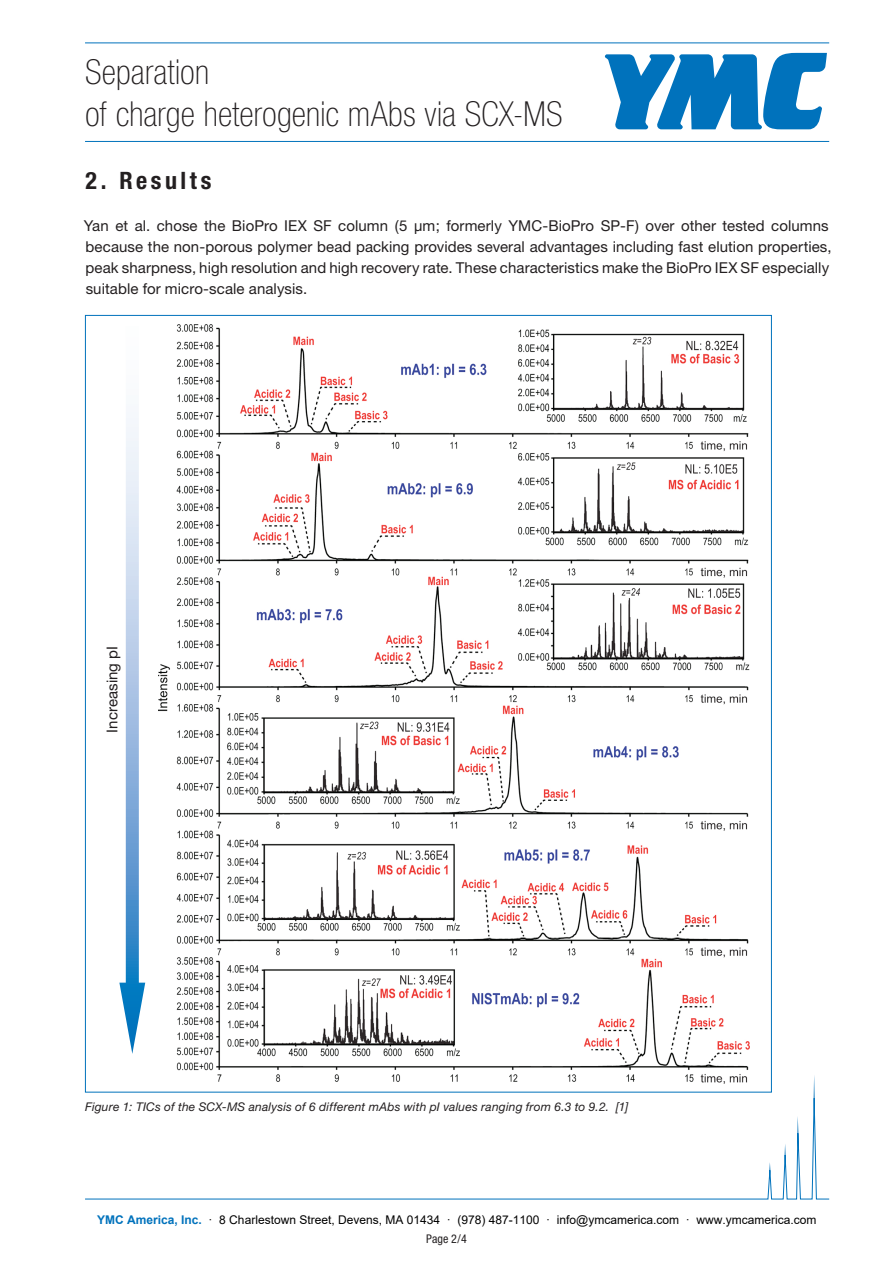
<style>
.page{position:relative;width:893px;height:1263px;background:#fff}
.page>*{position:absolute;margin:0;border:0;box-sizing:border-box;transform-origin:0 0}
.t1{font:100 condensed 34.5px/42px "Helvetica Neue";letter-spacing:.005em;color:#231f20}
.t2{font:700 condensed 24px "Helvetica Neue";letter-spacing:.145em;color:#231f20}
.t3{font:15px/21px "Helvetica Neue";letter-spacing:.005em;color:#231f20}
.t4{font:12px "Arial";color:#000}
.t5{font:italic 12px "Helvetica Neue";letter-spacing:.015em;color:#231f20}
.t6{font:condensed 12px "Helvetica Neue";color:#231f20}
.s1{font-weight:700;color:#0072bc}
</style>
<div class="page">
<hr style="left:85px;top:43px;width:744px;height:1px;background:#0072bc">
<hr style="left:85px;top:141px;width:744px;height:1px;background:#0072bc">
<svg style="left:605px;top:53px;width:222px;height:76px"></svg>
<svg style="left:84px;top:1062px;width:746px;height:138px"></svg>
<img style="left:158px;top:325px;width:591px;height:759px">
<svg style="left:119px;top:418px;width:26px;height:636px"></svg>
<h1 class="t1" style="left:85px;top:51px;width:479px">Separation<br>of charge heterogenic mAbs via SCX-MS</h1>
<h2 class="t2" style="left:85px;top:166px;width:128px">2. Results</h2>
<p class="t3" style="left:84px;top:215px;width:749px">Yan et al. chose the BioPro IEX SF column (5 µm; formerly YMC-BioPro SP-F) over other tested columns because the non-porous polymer bead packing provides several advantages including fast elution properties, peak sharpness, high resolution and high recovery rate. These characteristics make the BioPro IEX SF especially suitable for micro-scale analysis.</p>
<p class="t3" style="left:101px;top:733px;width:88px;rotate:-90deg">Increasing pI</p>
<p class="t5" style="left:85px;top:1099px;width:545px">Figure 1: TICs of the SCX-MS analysis of 6 different mAbs with pI values ranging from 6.3 to 9.2. [1]</p>
<p class="t4" style="left:97px;top:1212px;width:721px"><span class="s1">YMC America, Inc.</span> · 8 Charlestown Street, Devens, MA 01434 · (978) 487-1100 · info@ymcamerica.com · www.ymcamerica.com</p>
<p class="t6" style="left:426px;top:1231px;width:42px">Page 2/4</p>
</div>
